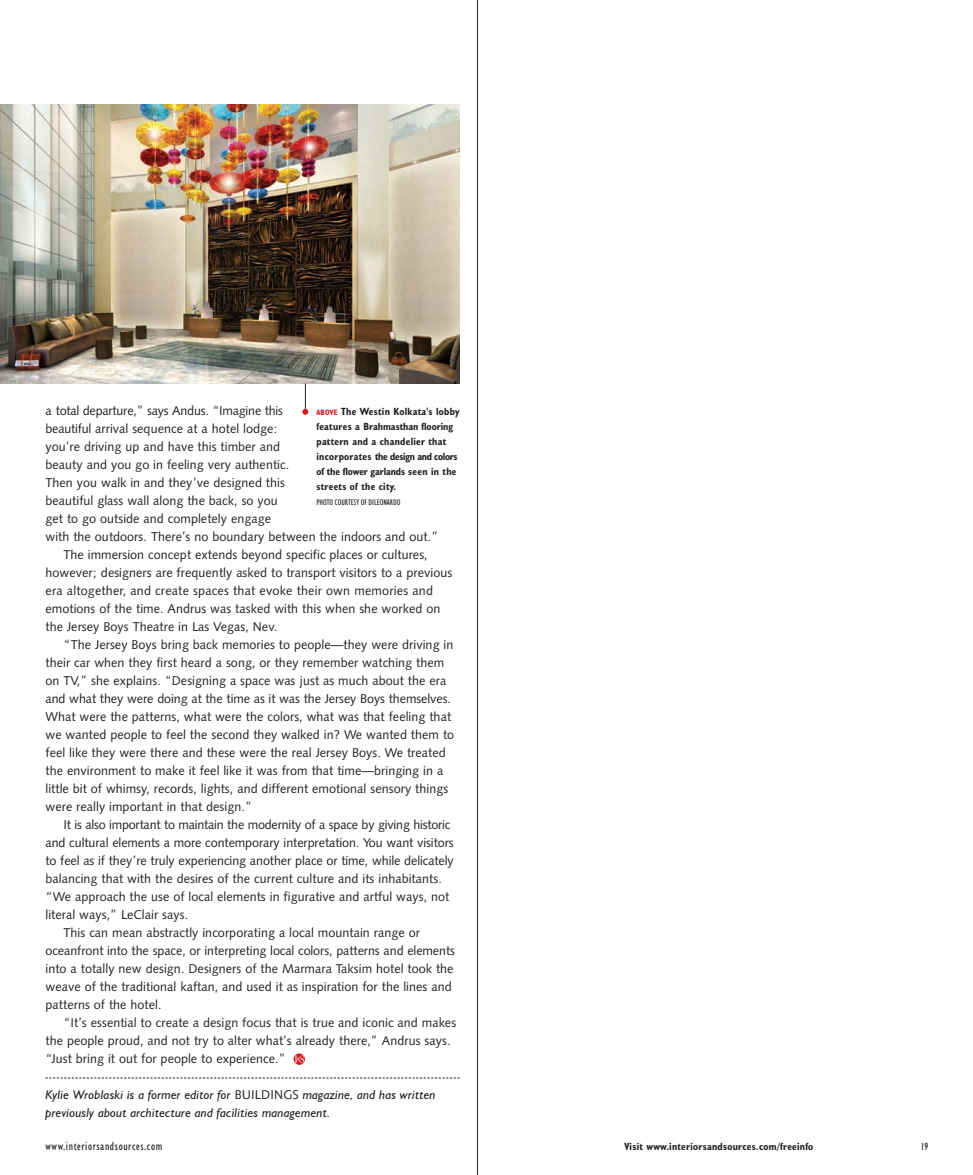
<style>
.page{position:relative;width:973px;height:1175px;background:#fff}
.page>*{position:absolute;margin:0;border:0;box-sizing:border-box;transform-origin:0 0}
.t1{font:12.75px "Humanist 531 BT Roman A";color:#231f20}
.t2{font:italic 12.75px/18px "Humanist 521 BT";letter-spacing:.01em;color:#231f20}
.t3{font:12.75px "Humanist 531 BT Roman A";letter-spacing:-.02em;color:#231f20}
.t4{font:condensed 12px "Humanist 521 BT";color:#231f20}
.t5{font:700 condensed 10.5px/15px "Humanist 521 BT";letter-spacing:.025em;color:#231f20}
.t6{font:condensed 10.5px "Humanist 521 BT";color:#231f20}
.t7{font:condensed 8.25px "Humanist 521 BT";color:#231f20}
.s1{font-family:"Humanist 531 BT Roman A";font-style:normal}
.s2{font-size:7.8px;color:#d7171f}
</style>
<div class="page">
<hr style="left:477px;top:0;width:1px;height:1174px;background:#231f20">
<svg style="left:46px;top:1077px;width:413px;height:1px"></svg>
<svg style="left:293px;top:1053px;width:12px;height:11px"></svg>
<svg style="left:295px;top:1055px;width:9px;height:7px"></svg>
<img style="left:0;top:104px;width:459px;height:279px">
<svg style="left:302px;top:383px;width:6px;height:31px"></svg>
<p class="t3" style="left:46px;top:402px;width:239px">a total departure,” says Andus. “Imagine this</p>
<p class="t1" style="left:46px;top:420px;width:233px">beautiful arrival sequence at a hotel lodge:</p>
<p class="t1" style="left:46px;top:438px;width:236px">you’re driving up and have this timber and</p>
<p class="t1" style="left:46px;top:456px;width:245px">beauty and you go in feeling very authentic.</p>
<p class="t1" style="left:46px;top:474px;width:241px">Then you walk in and they’ve designed this</p>
<p class="t1" style="left:46px;top:492px;width:234px">beautiful glass wall along the back, so you</p>
<p class="t1" style="left:46px;top:510px;width:227px">get to go outside and completely engage</p>
<p class="t1" style="left:46px;top:528px;width:394px">with the outdoors. There’s no boundary between the indoors and out.”</p>
<p class="t1" style="left:64px;top:546px;width:365px">The immersion concept extends beyond specific places or cultures,</p>
<p class="t1" style="left:46px;top:564px;width:408px">however; designers are frequently asked to transport visitors to a previous</p>
<p class="t1" style="left:46px;top:582px;width:389px">era altogether, and create spaces that evoke their own memories and</p>
<p class="t1" style="left:46px;top:600px;width:396px">emotions of the time. Andrus was tasked with this when she worked on</p>
<p class="t1" style="left:46px;top:618px;width:233px">the Jersey Boys Theatre in Las Vegas, Nev.</p>
<p class="t1" style="left:64px;top:636px;width:391px">“The Jersey Boys bring back memories to people—they were driving in</p>
<p class="t1" style="left:46px;top:654px;width:400px">their car when they first heard a song, or they remember watching them</p>
<p class="t1" style="left:46px;top:672px;width:402px">on TV,” she explains. “Designing a space was just as much about the era</p>
<p class="t1" style="left:46px;top:690px;width:407px">and what they were doing at the time as it was the Jersey Boys themselves.</p>
<p class="t1" style="left:46px;top:708px;width:407px">What were the patterns, what were the colors, what was that feeling that</p>
<p class="t1" style="left:46px;top:726px;width:410px">we wanted people to feel the second they walked in? We wanted them to</p>
<p class="t1" style="left:46px;top:744px;width:402px">feel like they were there and these were the real Jersey Boys. We treated</p>
<p class="t1" style="left:46px;top:762px;width:399px">the environment to make it feel like it was from that time—bringing in a</p>
<p class="t1" style="left:46px;top:780px;width:404px">little bit of whimsy, records, lights, and different emotional sensory things</p>
<p class="t1" style="left:46px;top:798px;width:208px">were really important in that design.”</p>
<p class="t3" style="left:64px;top:816px;width:388px">It is also important to maintain the modernity of a space by giving historic</p>
<p class="t1" style="left:46px;top:834px;width:409px">and cultural elements a more contemporary interpretation. You want visitors</p>
<p class="t1" style="left:46px;top:852px;width:410px">to feel as if they’re truly experiencing another place or time, while delicately</p>
<p class="t1" style="left:46px;top:870px;width:398px">balancing that with the desires of the current culture and its inhabitants.</p>
<p class="t1" style="left:46px;top:888px;width:405px">“We approach the use of local elements in figurative and artful ways, not</p>
<p class="t1" style="left:46px;top:906px;width:144px">literal ways,” LeClair says.</p>
<p class="t1" style="left:64px;top:924px;width:358px">This can mean abstractly incorporating a local mountain range or</p>
<p class="t1" style="left:46px;top:942px;width:411px">oceanfront into the space, or interpreting local colors, patterns and elements</p>
<p class="t1" style="left:46px;top:960px;width:409px">into a totally new design. Designers of the Marmara Taksim hotel took the</p>
<p class="t1" style="left:46px;top:978px;width:407px">weave of the traditional kaftan, and used it as inspiration for the lines and</p>
<p class="t1" style="left:46px;top:996px;width:118px">patterns of the hotel.</p>
<p class="t1" style="left:64px;top:1014px;width:394px">“It’s essential to create a design focus that is true and iconic and makes</p>
<p class="t1" style="left:46px;top:1032px;width:406px">the people proud, and not try to alter what’s already there,” Andrus says.</p>
<p class="t1" style="left:46px;top:1050px;width:241px">“Just bring it out for people to experience.”</p>
<p class="t2" style="left:46px;top:1085px;width:391px">Kylie Wroblaski is a former editor for <span class="s1">BUILDINGS</span> magazine, and has written previously about architecture and facilities management.</p>
<p class="t5" style="left:316px;top:403px;width:145px"><span class="s2">ABOVE</span> The Westin Kolkata's lobby features a Brahmasthan flooring pattern and a chandelier that incorporates the design and colors of the flower garlands seen in the streets of the city.</p>
<p class="t7" style="left:316px;top:497px;width:85px">Photo courtesy of DiLeonarDo</p>
<p class="t4" style="left:46px;top:1138px;width:118px">www.interiorsandsources.com</p>
<p class="t5" style="left:624px;top:1137px;width:190px">Visit www.interiorsandsources.com/freeinfo</p>
<p class="t6" style="left:921px;top:1139px;width:8px">19</p>
</div>
